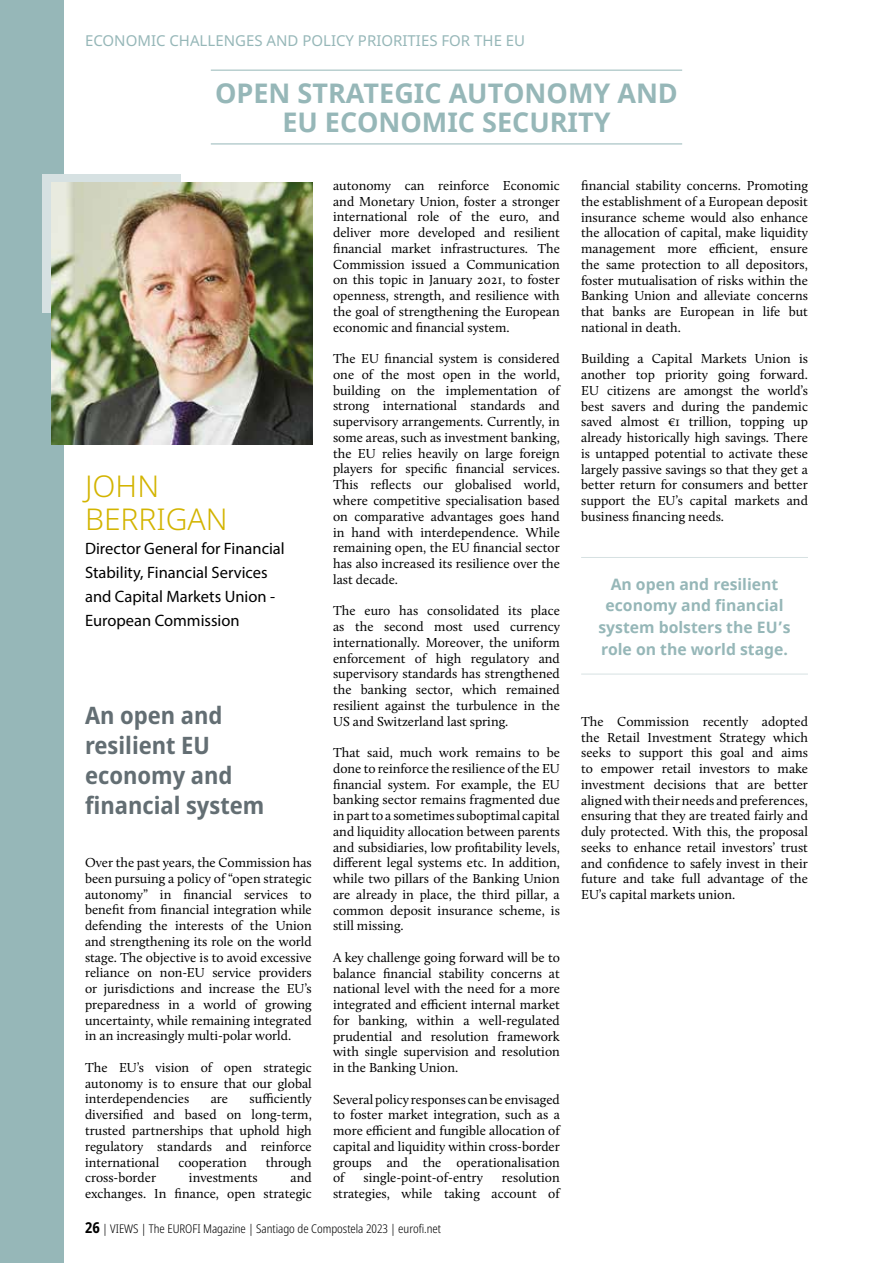
<style>
.page{position:relative;width:893px;height:1263px;background:#fff}
.page>*{position:absolute;margin:0;border:0;box-sizing:border-box;transform-origin:0 0}
.t1{font:300 30px/33px "Noto Sans";color:#d3b400}
.t2{font:700 27px/28.5px "Noto Sans";color:#96b7b8;text-align:center}
.t3{font:700 semi-condensed 24px/30px "Noto Sans";color:#636e73}
.t4{font:16.5px/24px "Myriad Pro";color:#000}
.t5{font:700 15.75px/21.6px "Noto Sans";color:#96b7b8;text-align:center}
.t6{font:15px "Noto Sans";color:#96b7b8}
.t7{font:13.5px/15.8px "Calluna";color:#000;text-align:justify}
.t8{font:300 condensed 12px "Noto Sans";color:#000}
.s1{font-weight:700;font-size:15px}
</style>
<div class="page">
<div style="left:0;top:0;width:64px;height:1263px;background:#96b7b8"></div>
<div style="left:43px;top:174px;width:138px;height:138px;background:#d6e1e2"></div>
<img style="left:51px;top:183px;width:262px;height:261px">
<hr style="left:581px;top:557px;width:227px;height:1px;background:#d6e1e2">
<hr style="left:581px;top:674px;width:227px;height:1px;background:#d6e1e2">
<hr style="left:211px;top:144px;width:471px;height:1px;background:#96b7b8">
<hr style="left:211px;top:70px;width:471px;height:1px;background:#96b7b8">
<p class="t6" style="left:85px;top:30px;width:442px">ECONOMIC CHALLENGES AND POLICY PRIORITIES FOR THE EU</p>
<h2 class="t2" style="left:215px;top:80px;width:464px">OPEN STRATEGIC AUTONOMY AND<br>EU ECONOMIC SECURITY</h2>
<h1 class="t1" style="left:85px;top:471px;width:144px">JOHN<br>BERRIGAN</h1>
<p class="t4" style="left:85px;top:537px;width:201px">Director General for Financial<br>Stability, Financial Services and Capital Markets Union -<br>European Commission</p>
<h3 class="t3" style="left:85px;top:701px;width:181px">An open and resilient EU economy and financial system</h3>
<p class="t7" style="left:85px;top:855px;width:228px">Over the past years, the Commission has been pursuing a policy of “open strategic autonomy” in financial services to benefit from financial integration while defending the interests of the Union and strengthening its role on the world stage. The objective is to avoid excessive reliance on non-EU service providers or jurisdictions and increase the EU’s preparedness in a world of growing uncertainty, while remaining integrated in an increasingly multi-polar world.</p>
<p class="t7" style="left:85px;top:1059px;width:228px">The EU’s vision of open strategic autonomy is to ensure that our global interdependencies</p>
<p class="t7" style="left:85px;top:1091px;width:228px;text-indent:165px">sufficiently diversified and based on long-term, trusted partnerships that uphold high regulatory standards and reinforce international</p>
<p class="t7" style="left:211px;top:1091px;width:19px">are</p>
<p class="t7" style="left:178px;top:1154px;width:70px">cooperation</p>
<p class="t7" style="left:266px;top:1154px;width:48px">through</p>
<p class="t7" style="left:85px;top:1170px;width:73px">cross-border</p>
<p class="t7" style="left:189px;top:1170px;width:70px">investments</p>
<p class="t7" style="left:85px;top:1170px;width:228px;text-align:right">and<br>exchanges. In finance, open strategic</p>
<p class="t7" style="left:333px;top:177px;width:228px">autonomy can reinforce Economic and Monetary Union, foster a stronger international role of the euro, and deliver more developed and resilient financial market infrastructures. The Commission issued a Communication on this topic in January 2021, to foster openness, strength, and resilience with the goal of strengthening the European economic and financial system.</p>
<p class="t7" style="left:333px;top:351px;width:228px">The EU financial system is considered one of the most open in the world, building on the implementation of strong international standards and supervisory arrangements. Currently, in some areas, such as investment banking, the EU relies heavily on large foreign players for specific financial services.<br>This reflects our globalised world, where competitive specialisation based on comparative advantages goes hand in hand with interdependence. While remaining open, the EU financial sector has also increased its resilience over the last decade.</p>
<p class="t7" style="left:333px;top:603px;width:228px">The euro has consolidated its place as the second most used currency internationally. Moreover, the uniform enforcement of high regulatory and supervisory standards has strengthened the banking sector, which remained resilient against the turbulence in the US and Switzerland last spring.</p>
<p class="t7" style="left:333px;top:744px;width:228px">That said, much work remains to be done to reinforce the resilience of the EU financial system. For example, the EU banking sector remains fragmented due in part to a sometimes suboptimal capital and liquidity allocation between parents and subsidiaries, low profitability levels, different legal systems etc. In addition, while two pillars of the Banking Union are already in place, the third pillar, a common deposit insurance scheme, is still missing.</p>
<p class="t7" style="left:333px;top:949px;width:228px">A key challenge going forward will be to balance financial stability concerns at national level with the need for a more integrated and efficient internal market for banking, within a well-regulated prudential and resolution framework with single supervision and resolution in the Banking Union.</p>
<p class="t7" style="left:333px;top:1091px;width:228px">Several policy responses can be envisaged to foster market integration, such as a more efficient and fungible allocation of capital and liquidity within cross-border groups and the operationalisation of</p>
<p class="t7" style="left:333px;top:1170px;width:228px;text-align:right">resolution<br>strategies, while taking account of</p>
<p class="t7" style="left:363px;top:1170px;width:121px">single-point-of-entry</p>
<p class="t8" style="left:85px;top:1220px;width:358px"><span class="s1">26</span> | VIEWS | The EUROFI Magazine | Santiago de Compostela 2023 | eurofi.net</p>
<p class="t7" style="left:581px;top:178px;width:228px">financial stability concerns. Promoting the establishment of a European deposit insurance scheme would also enhance the allocation of capital, make liquidity management more efficient, ensure the same protection to all depositors, foster mutualisation of risks within the Banking Union and alleviate concerns that banks are European in life but national in death.</p>
<p class="t7" style="left:581px;top:351px;width:228px">Building a Capital Markets Union is another top priority going forward.<br>EU citizens are amongst the world’s best savers and during the pandemic saved almost €1 trillion, topping up already historically high savings. There is untapped potential to activate these largely passive savings so that they get a better return for consumers and better support the EU’s capital markets and business financing needs.</p>
<p class="t5" style="left:598px;top:574px;width:194px">An open and resilient economy and financial system bolsters the EU’s role on the world stage.</p>
<p class="t7" style="left:581px;top:713px;width:228px">The Commission recently adopted the Retail Investment Strategy which seeks to support this goal and aims to empower retail investors to make investment decisions that are better aligned with their needs and preferences, ensuring that they are treated fairly and duly protected. With this, the proposal seeks to enhance retail investors’ trust and confidence to safely invest in their future and take full advantage of the EU’s capital markets union.</p>
</div>
